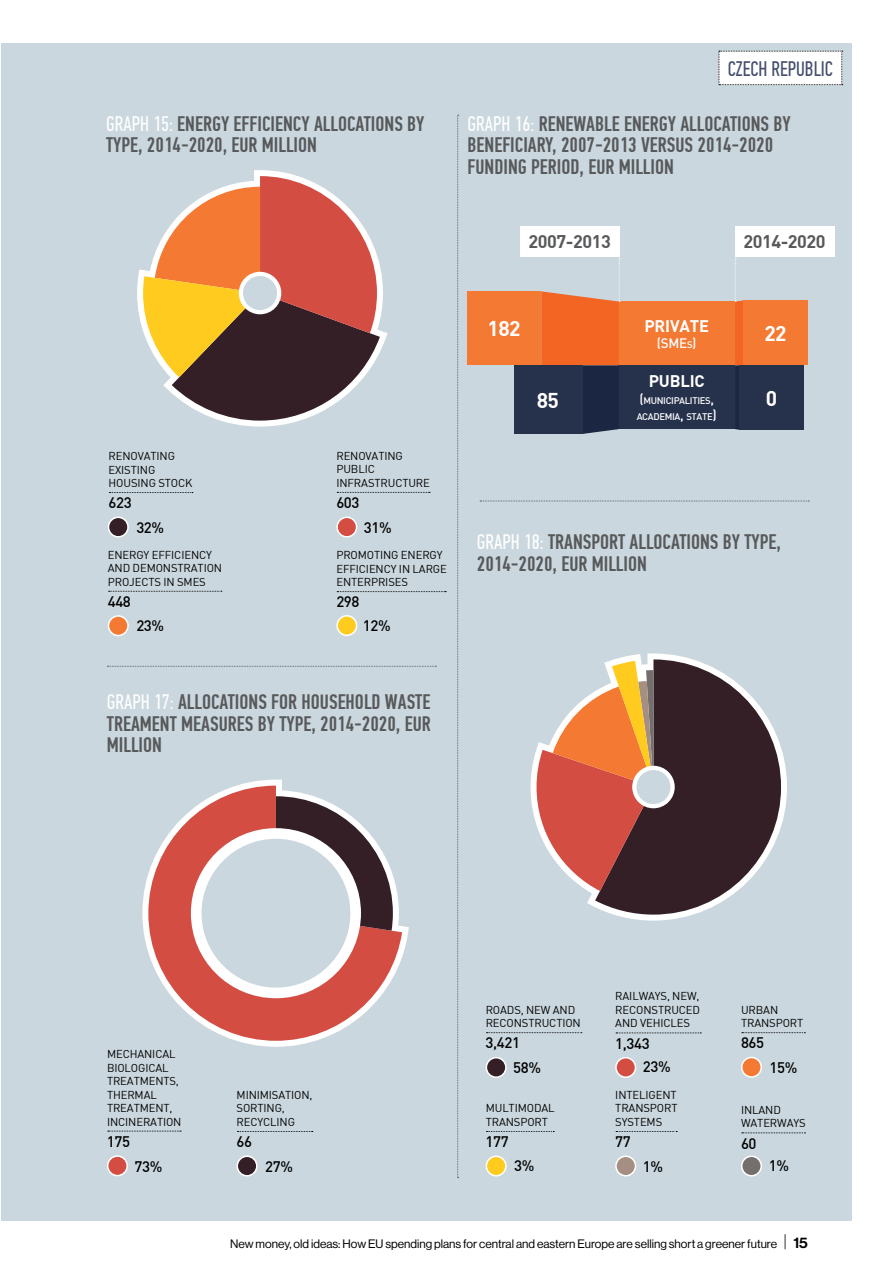
<style>
.page{position:relative;width:893px;height:1263px;background:#fff}
.page>*{position:absolute;margin:0;border:0;box-sizing:border-box;transform-origin:0 0}
.t1{font:500 21px/21.8px "PF Din Text Comp Pro";color:#58595b}
.t2{font:21px "PF Din Text Comp Pro";color:#444d6d}
.t3{font:700 21px "DIN Pro";letter-spacing:-.025em;color:#fff}
.t4{font:700 18px "DIN Pro";letter-spacing:-.025em;color:#58595b}
.t5{font:700 16.5px "DIN Pro";letter-spacing:-.01em;color:#fff}
.t6{font:500 15px "DIN Pro";letter-spacing:-.025em;color:#000}
.t7{font:500 13.5px "DIN Pro";color:#fff}
.t8{font:12px "Haas Grot Disp 55 Roman";color:#000}
.t9{font:11.25px/13.5px "DIN Pro";letter-spacing:-.01em;color:#000}
.t10{font:500 9.45px/16.2px "DIN Pro";letter-spacing:-.035em;color:#fff}
.s1{font-weight:400;color:#fff}
.s2{font-size:13.5px}
.s3{font-family:"Akko Pro";font-weight:300;font-size:15px}
.s4{font-family:"Haas Grot Disp 65";font-weight:500;font-size:15px}
</style>
<div class="page">
<div style="left:2px;top:43px;width:850px;height:1177px;background:#cad7de"></div>
<svg style="left:108px;top:615px;width:21px;height:21px"></svg>
<svg style="left:109px;top:591px;width:113px;height:1px"></svg>
<svg style="left:237px;top:1155px;width:21px;height:21px"></svg>
<svg style="left:237px;top:1131px;width:76px;height:1px"></svg>
<svg style="left:108px;top:517px;width:21px;height:21px"></svg>
<svg style="left:109px;top:492px;width:84px;height:1px"></svg>
<svg style="left:336px;top:615px;width:21px;height:21px"></svg>
<svg style="left:337px;top:591px;width:109px;height:1px"></svg>
<svg style="left:336px;top:517px;width:21px;height:21px"></svg>
<svg style="left:337px;top:492px;width:93px;height:1px"></svg>
<svg style="left:107px;top:1155px;width:21px;height:21px"></svg>
<svg style="left:108px;top:1131px;width:73px;height:1px"></svg>
<svg style="left:457px;top:115px;width:2px;height:1063px"></svg>
<svg style="left:107px;top:666px;width:329px;height:1px"></svg>
<svg style="left:480px;top:501px;width:329px;height:1px"></svg>
<svg style="left:719px;top:51px;width:124px;height:34px;background:#f7f7f7"></svg>
<div style="left:619px;top:302px;width:116px;height:63px;background:#f47932"></div>
<div style="left:619px;top:365px;width:116px;height:64px;background:#26314c"></div>
<div style="left:739px;top:365px;width:65px;height:65px;background:#26314c"></div>
<div style="left:514px;top:365px;width:68px;height:69px;background:#26314c"></div>
<div style="left:743px;top:300px;width:65px;height:65px;background:#f47932"></div>
<div style="left:467px;top:291px;width:74px;height:74px;background:#f47932"></div>
<svg style="left:137px;top:170px;width:251px;height:257px"></svg>
<svg style="left:143px;top:176px;width:237px;height:245px"></svg>
<div style="left:239px;top:272px;width:42px;height:42px;background:#fff;border-radius:50%"></div>
<div style="left:243px;top:276px;width:34px;height:34px;background:#cad7de;border-radius:50%"></div>
<svg style="left:142px;top:780px;width:267px;height:267px"></svg>
<svg style="left:148px;top:786px;width:254px;height:255px;fill:#d34d42"></svg>
<svg style="left:276px;top:796px;width:117px;height:135px"></svg>
<div style="left:191px;top:828px;width:170px;height:170px;background:#fff;border-radius:50%"></div>
<div style="left:202px;top:839px;width:148px;height:148px;background:#cad7de;border-radius:50%"></div>
<svg style="left:530px;top:653px;width:257px;height:268px"></svg>
<svg style="left:595px;top:659px;width:186px;height:256px;fill:#331f25"></svg>
<svg style="left:536px;top:661px;width:117px;height:230px"></svg>
<svg style="left:632px;top:766px;width:43px;height:42px"></svg>
<div style="left:636px;top:770px;width:34px;height:34px;background:#cad7de;border-radius:50%"></div>
<svg style="left:741px;top:1155px;width:21px;height:21px"></svg>
<svg style="left:742px;top:1132px;width:63px;height:1px"></svg>
<svg style="left:486px;top:1155px;width:21px;height:21px"></svg>
<svg style="left:486px;top:1131px;width:68px;height:1px"></svg>
<svg style="left:741px;top:1057px;width:21px;height:21px"></svg>
<svg style="left:742px;top:1032px;width:63px;height:1px"></svg>
<svg style="left:486px;top:1057px;width:21px;height:21px"></svg>
<svg style="left:486px;top:1032px;width:96px;height:1px"></svg>
<svg style="left:615px;top:1155px;width:21px;height:21px"></svg>
<svg style="left:616px;top:1131px;width:61px;height:1px"></svg>
<svg style="left:615px;top:1057px;width:21px;height:21px"></svg>
<svg style="left:616px;top:1032px;width:85px;height:1px"></svg>
<svg style="left:735px;top:258px;width:8px;height:172px"></svg>
<div style="left:735px;top:226px;width:99px;height:31px;background:#fff"></div>
<svg style="left:541px;top:258px;width:79px;height:176px"></svg>
<div style="left:520px;top:226px;width:99px;height:31px;background:#fff"></div>
<h1 class="t2" style="left:728px;top:57px;width:107px">CZECH REPUBLIC</h1>
<h1 class="t1" style="left:106px;top:113px;width:320px"><span class="s1">GRAPH 15:</span> ENERGY EFFICIENCY ALLOCATIONS BY<br>TYPE, 2014-2020, EUR MILLION</h1>
<h1 class="t1" style="left:468px;top:113px;width:325px"><span class="s1">GRAPH 16:</span> RENEWABLE ENERGY ALLOCATIONS BY<br>BENEFICIARY, 2007-2013 VERSUS 2014-2020<br>FUNDING PERIOD, EUR MILLION</h1>
<h2 class="t4" style="left:529px;top:230px;width:84px">2007-2013</h2>
<h2 class="t4" style="left:743px;top:230px;width:84px">2014-2020</h2>
<h3 class="t5" style="left:644px;top:315px;width:66px">PRIVATE</h3>
<p class="t7" style="left:657px;top:334px;width:14px">(SME</p>
<p class="t10" style="left:687px;top:336px;width:11px">S<span class="s2">)</span></p>
<h1 class="t3" style="left:487px;top:315px;width:35px">182</h1>
<h1 class="t3" style="left:764px;top:319px;width:24px">22</h1>
<p class="t9" style="left:109px;top:449px;width:85px">RENOVATING<br>EXISTING<br>HOUSING STOCK</p>
<h3 class="t6" style="left:108px;top:493px;width:25px">623</h3>
<h3 class="t6" style="left:136px;top:518px;width:29px">32%</h3>
<p class="t9" style="left:108px;top:548px;width:116px">ENERGY EFFICIENCY<br>AND DEMONSTRATION<br>PROJECTS IN SMES</p>
<h3 class="t6" style="left:108px;top:592px;width:25px">448</h3>
<h3 class="t6" style="left:136px;top:616px;width:29px">23%</h3>
<p class="t9" style="left:336px;top:449px;width:95px">RENOVATING<br>PUBLIC<br>INFRASTRUCTURE</p>
<h3 class="t6" style="left:336px;top:493px;width:25px">603</h3>
<h3 class="t6" style="left:364px;top:518px;width:29px">31%</h3>
<p class="t9" style="left:336px;top:548px;width:112px">PROMOTING ENERGY<br>EFFICIENCY IN LARGE<br>ENTERPRISES</p>
<h3 class="t6" style="left:336px;top:592px;width:25px">298</h3>
<h3 class="t6" style="left:363px;top:616px;width:29px">12%</h3>
<h1 class="t1" style="left:107px;top:691px;width:325px;text-align:justify"><span class="s1">GRAPH 17:</span> ALLOCATIONS FOR HOUSEHOLD WASTE TREAMENT MEASURES BY TYPE, 2014-2020, EUR MILLION</h1>
<h3 class="t5" style="left:649px;top:370px;width:58px">PUBLIC</h3>
<p class="t10" style="left:637px;top:392px;width:81px"><span class="s2">(</span>MUNICIPALITIES<span class="s2">,<br></span>ACADEMIA<span class="s2">,</span> STATE<span class="s2">)</span></p>
<h1 class="t3" style="left:537px;top:386px;width:24px">85</h1>
<h1 class="t3" style="left:766px;top:384px;width:13px">0</h1>
<h1 class="t1" style="left:477px;top:531px;width:306px"><span class="s1">GRAPH 18:</span> TRANSPORT ALLOCATIONS BY TYPE,<br>2014-2020, EUR MILLION</h1>
<p class="t9" style="left:107px;top:1047px;width:76px">MECHANICAL<br>BIOLOGICAL<br>TREATMENTS,<br>THERMAL<br>TREATMENT,<br>INCINERATION</p>
<h3 class="t6" style="left:107px;top:1132px;width:25px">175</h3>
<h3 class="t6" style="left:135px;top:1156px;width:29px">73%</h3>
<p class="t9" style="left:237px;top:1088px;width:77px">MINIMISATION,<br>SORTING,<br>RECYCLING</p>
<h3 class="t6" style="left:237px;top:1132px;width:17px">66</h3>
<h3 class="t6" style="left:265px;top:1156px;width:29px">27%</h3>
<p class="t9" style="left:486px;top:1003px;width:97px">ROADS, NEW AND<br>RECONSTRUCTION</p>
<h3 class="t6" style="left:486px;top:1033px;width:36px">3,421</h3>
<p class="t9" style="left:615px;top:989px;width:86px;text-align:justify">RAILWAYS, NEW, RECONSTRUCED AND VEHICLES</p>
<h3 class="t6" style="left:615px;top:1033px;width:36px">1,343</h3>
<p class="t9" style="left:741px;top:1003px;width:64px">URBAN<br>TRANSPORT</p>
<h3 class="t6" style="left:741px;top:1033px;width:25px">865</h3>
<h3 class="t6" style="left:513px;top:1058px;width:29px">58%</h3>
<h3 class="t6" style="left:643px;top:1057px;width:29px">23%</h3>
<h3 class="t6" style="left:770px;top:1058px;width:29px">15%</h3>
<p class="t9" style="left:486px;top:1101px;width:70px">MULTIMODAL<br>TRANSPORT</p>
<h3 class="t6" style="left:486px;top:1132px;width:25px">177</h3>
<p class="t9" style="left:615px;top:1088px;width:64px;text-align:justify">INTELIGENT TRANSPORT SYSTEMS</p>
<h3 class="t6" style="left:615px;top:1132px;width:17px">77</h3>
<p class="t9" style="left:741px;top:1103px;width:66px">INLAND<br>WATERWAYS</p>
<h3 class="t6" style="left:741px;top:1133px;width:17px">60</h3>
<h3 class="t6" style="left:514px;top:1156px;width:22px">3%</h3>
<h3 class="t6" style="left:643px;top:1156px;width:22px">1%</h3>
<h3 class="t6" style="left:769px;top:1156px;width:22px">1%</h3>
<p class="t8" style="left:230px;top:1237px;width:579px">New money, old ideas: How EU spending plans for central and eastern Europe are selling short a greener future <span class="s3">|</span> <span class="s4">15</span></p>
</div>
